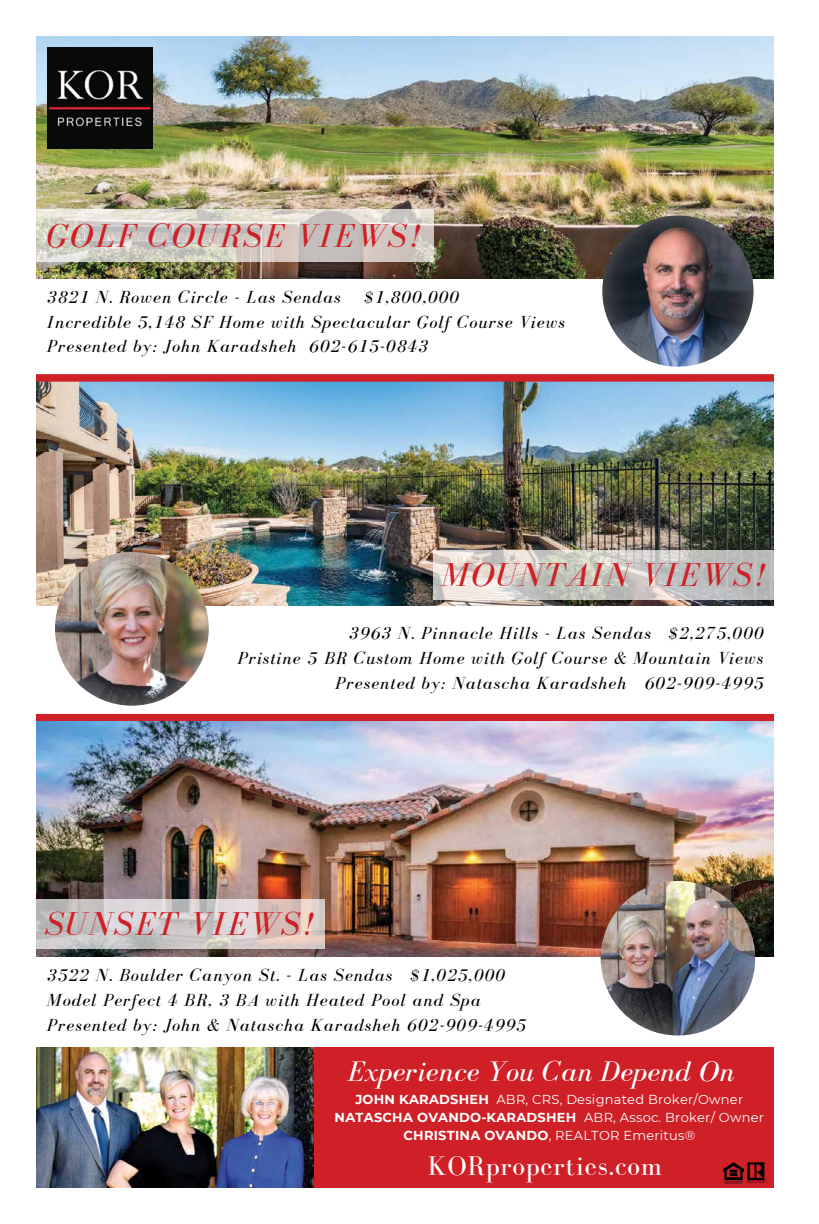
<style>
.page{position:relative;width:819px;height:1224px;background:#fff}
.page>*{position:absolute;margin:0;border:0;box-sizing:border-box;transform-origin:0 0}
.t1{font:italic 34.1px "Bodoni FLF";letter-spacing:.06em;color:#cf2027}
.t2{font:italic 29.1px "Bodoni FLF";letter-spacing:.01em;color:#fff}
.t3{font:27.9px "Bodoni FLF";letter-spacing:.03em;color:#fff}
.t4{font:italic 18px/24.8px "Bodoni FLF";letter-spacing:.06em;color:#000}
.t5{font:13px/18px "Montserrat";letter-spacing:.02em;color:#fff;text-align:center}
.s1{font-weight:700}
</style>
<div class="page">
<div style="left:36px;top:714px;width:738px;height:7px;background:#cf2027"></div>
<div style="left:36px;top:1047px;width:738px;height:141px;background:#cf2027"></div>
<img style="left:36px;top:382px;width:738px;height:223px">
<svg style="left:36px;top:278px;width:391px;height:1px"></svg>
<div style="left:36px;top:374px;width:738px;height:8px;background:#cf2027"></div>
<img style="left:36px;top:36px;width:738px;height:242px">
<img style="left:47px;top:47px;width:105px;height:101px">
<img style="left:602px;top:216px;width:152px;height:151px;border-radius:76px">
<svg style="left:36px;top:210px;width:398px;height:52px;background:#d2cdc6"></svg>
<img style="left:36px;top:1047px;width:278px;height:141px">
<img style="left:36px;top:721px;width:738px;height:236px">
<svg style="left:36px;top:899px;width:289px;height:50px;background:#d0c8c7"></svg>
<img style="left:601px;top:881px;width:154px;height:155px;border-radius:77px">
<svg style="left:434px;top:550px;width:340px;height:50px;background:#cccac6"></svg>
<img style="left:55px;top:552px;width:154px;height:154px;border-radius:77px">
<img style="left:724px;top:1162px;width:43px;height:22px">
<h1 class="t1" style="left:47px;top:217px;width:375px">GOLF COURSE VIEWS!</h1>
<p class="t4" style="left:47px;top:285px;width:295px">3821 N. Rowen Circle - Las Sendas</p>
<p class="t4" style="left:47px;top:285px;width:520px;text-indent:318px">$1,800,000<br>Incredible 5,148 SF Home with Spectacular Golf Course Views<br>Presented by: John Karadsheh 602-615-0843</p>
<h1 class="t1" style="left:441px;top:556px;width:326px">MOUNTAIN VIEWS!</h1>
<p class="t4" style="left:237px;top:622px;width:528px;text-align:right">3963 N. Pinnacle Hills - Las Sendas $2,275,000<br>Pristine 5 BR Custom Home with Golf Course &amp; Mountain Views<br>Presented by: Natascha Karadsheh 602-909-4995</p>
<h1 class="t1" style="left:45px;top:905px;width:270px">SUNSET VIEWS!</h1>
<p class="t4" style="left:47px;top:963px;width:481px">3522 N. Boulder Canyon St. - Las Sendas $1,025,000<br>Model Perfect 4 BR, 3 BA with Heated Pool and Spa<br>Presented by: John &amp; Natascha Karadsheh 602-909-4995</p>
<h2 class="t2" style="left:348px;top:1055px;width:389px">Experience You Can Depend On</h2>
<p class="t5" style="left:335px;top:1090px;width:431px"><span class="s1">JOHN KARADSHEH</span> ABR, CRS, Designated Broker/Owner<br><span class="s1">NATASCHA OVANDO-KARADSHEH</span> ABR, Assoc. Broker/ Owner<br><span class="s1">CHRISTINA OVANDO</span>, REALTOR Emeritus®</p>
<h3 class="t3" style="left:428px;top:1150px;width:236px">KORproperties.com</h3>
</div>
